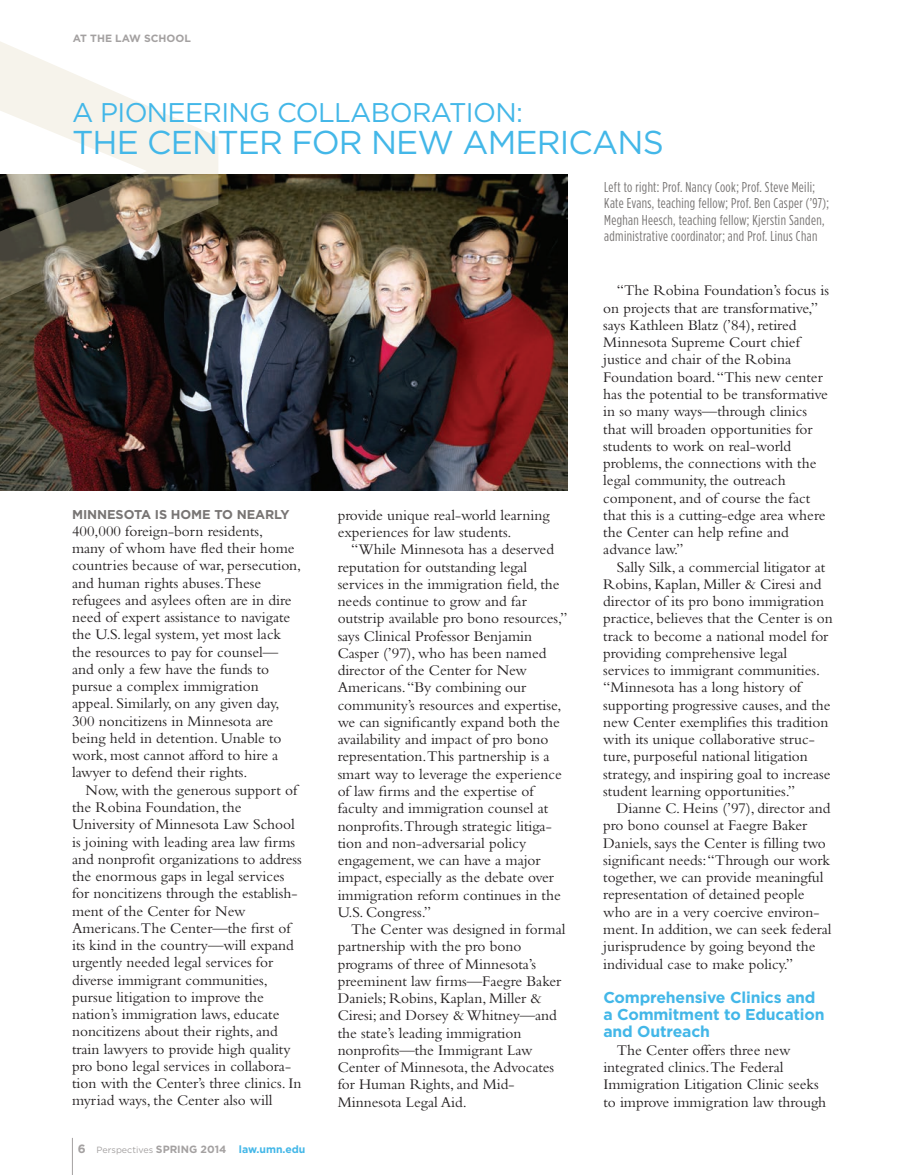
<style>
.page{position:relative;width:905px;height:1175px;background:#fff}
.page>*{position:absolute;margin:0;border:0;box-sizing:border-box;transform-origin:0 0}
.t1{font:33px "Gotham";letter-spacing:-.025em;color:#43b7e8}
.t2{font:27px "Gotham";letter-spacing:-.025em;color:#43b7e8}
.t3{font:700 15.75px/17.2px "Gotham";letter-spacing:-.01em;color:#43b7e8}
.t4{font:15.3px/17.2px "Bembo";color:#231f20}
.t5{font:14.25px/16.5px "Gotham Condensed";letter-spacing:.025em;color:#787574}
.t6{font:700 12.75px "Gotham";letter-spacing:-.005em;color:#787574}
.t7{font:700 10.5px "Gotham";color:#a4a1a1}
.t8{font:9px "Gotham";color:#a4a1a1}
.s1{font-weight:700;font-size:12px}
.s2{font-weight:700;font-size:10.5px}
.s3{font-weight:700;font-size:10.5px;color:#43b7e8}
</style>
<div class="page">
<img style="left:0;top:175px;width:567px;height:316px">
<svg style="left:0;top:41px;width:218px;height:267px"></svg>
<hr style="left:72px;top:1137px;width:1px;height:37px;background:#a4a1a1">
<p class="t7" style="left:73px;top:32px;width:119px">AT THE LAW SCHOOL</p>
<h2 class="t2" style="left:72px;top:98px;width:452px">A PIONEERING COLLABORATION:</h2>
<h1 class="t1" style="left:72px;top:124px;width:593px">THE CENTER FOR NEW AMERICANS</h1>
<p class="t5" style="left:604px;top:178px;width:226px">Left to right: Prof. Nancy Cook; Prof. Steve Meili; Kate Evans, teaching fellow; Prof. Ben Casper (’97); Meghan Heesch, teaching fellow; Kjerstin Sanden, administrative coordinator; and Prof. Linus Chan</p>
<p class="t6" style="left:72px;top:507px;width:219px">MINNESOTA IS HOME TO NEARLY</p>
<p class="t4" style="left:72px;top:522px;width:231px">400,000 foreign-born residents,<br>many of whom have fled their home countries because of war, persecution, and human rights abuses.These refugees and asylees often are in dire need of expert assistance to navigate the U.S. legal system, yet most lack the resources to pay for counsel— and only a few have the funds to pursue a complex immigration appeal. Similarly, on any given day, 300 noncitizens in Minnesota are being held in detention. Unable to work, most cannot afford to hire a lawyer to defend their rights.</p>
<p class="t4" style="left:72px;top:781px;width:231px;text-indent:13px">Now, with the generous support of the Robina Foundation, the University of Minnesota Law School is joining with leading area law firms and nonprofit organizations to address the enormous gaps in legal services for noncitizens through the establish&shy;ment of the Center for New Americans.The Center—the first of its kind in the country—will expand urgently needed legal services for diverse immigrant communities, pursue litigation to improve the nation’s immigration laws, educate noncitizens about their rights, and train lawyers to provide high quality pro bono legal services in collabora&shy;tion with the Center’s three clinics. In myriad ways, the Center also will</p>
<p class="t8" style="left:78px;top:1144px;width:229px"><span class="s1">6</span> Perspectives <span class="s2">SPRING 2014</span> <span class="s3">law.umn.edu</span></p>
<p class="t4" style="left:337px;top:506px;width:213px">provide unique real-world learning experiences for law students.</p>
<p class="t4" style="left:337px;top:540px;width:231px;text-indent:13px">“While Minnesota has a deserved reputation for outstanding legal services in the immigration field, the needs continue to grow and far outstrip available pro bono resources,” says Clinical Professor Benjamin Casper (’97), who has been named director of the Center for New Americans. “By combining our community’s resources and expertise, we can significantly expand both the availability and impact of pro bono representation.This partnership is a smart way to leverage the experience of law firms and the expertise of faculty and immigration counsel at nonprofits.Through strategic litiga&shy;tion and non-adversarial policy engagement, we can have a major impact, especially as the debate over immigration reform continues in the U.S. Congress.”</p>
<p class="t4" style="left:337px;top:920px;width:229px;text-indent:13px">The Center was designed in formal partnership with the pro bono programs of three of Minnesota’s preeminent law firms—Faegre Baker<br>Daniels; Robins, Kaplan, Miller &amp;<br>Ciresi; and Dorsey &amp; Whitney—and the state’s leading immigration nonprofits—the Immigrant Law<br>Center of Minnesota, the Advocates for Human Rights, and Mid-<br>Minnesota Legal Aid.</p>
<p class="t4" style="left:603px;top:282px;width:227px;text-indent:13px">“The Robina Foundation’s focus is on projects that are transformative,” says Kathleen Blatz (’84), retired<br>Minnesota Supreme Court chief justice and chair of the Robina<br>Foundation board. “This new center has the potential to be transformative in so many ways—through clinics that will broaden opportunities for students to work on real-world problems, the connections with the legal community, the outreach component, and of course the fact that this is a cutting-edge area where the Center can help refine and advance law.”</p>
<p class="t4" style="left:603px;top:558px;width:231px;text-indent:13px">Sally Silk, a commercial litigator at Robins, Kaplan, Miller &amp; Ciresi and director of its pro bono immigration practice, believes that the Center is on track to become a national model for providing comprehensive legal services to immigrant communities. “Minnesota has a long history of supporting progressive causes, and the new Center exemplifies this tradition with its unique collaborative struc&shy;ture, purposeful national litigation strategy, and inspiring goal to increase student learning opportunities.”</p>
<p class="t4" style="left:603px;top:799px;width:230px;text-indent:13px">Dianne C. Heins (’97), director and pro bono counsel at Faegre Baker Daniels, says the Center is filling two significant needs: “Through our work together, we can provide meaningful representation of detained people who are in a very coercive environ&shy;ment. In addition, we can seek federal jurisprudence by going beyond the individual case to make policy.”</p>
<p class="t3" style="left:603px;top:988px;width:223px">Comprehensive Clinics and a Commitment to Education and Outreach</p>
<p class="t4" style="left:603px;top:1041px;width:224px;text-indent:13px">The Center offers three new integrated clinics.The Federal Immigration Litigation Clinic seeks to improve immigration law through</p>
</div>
